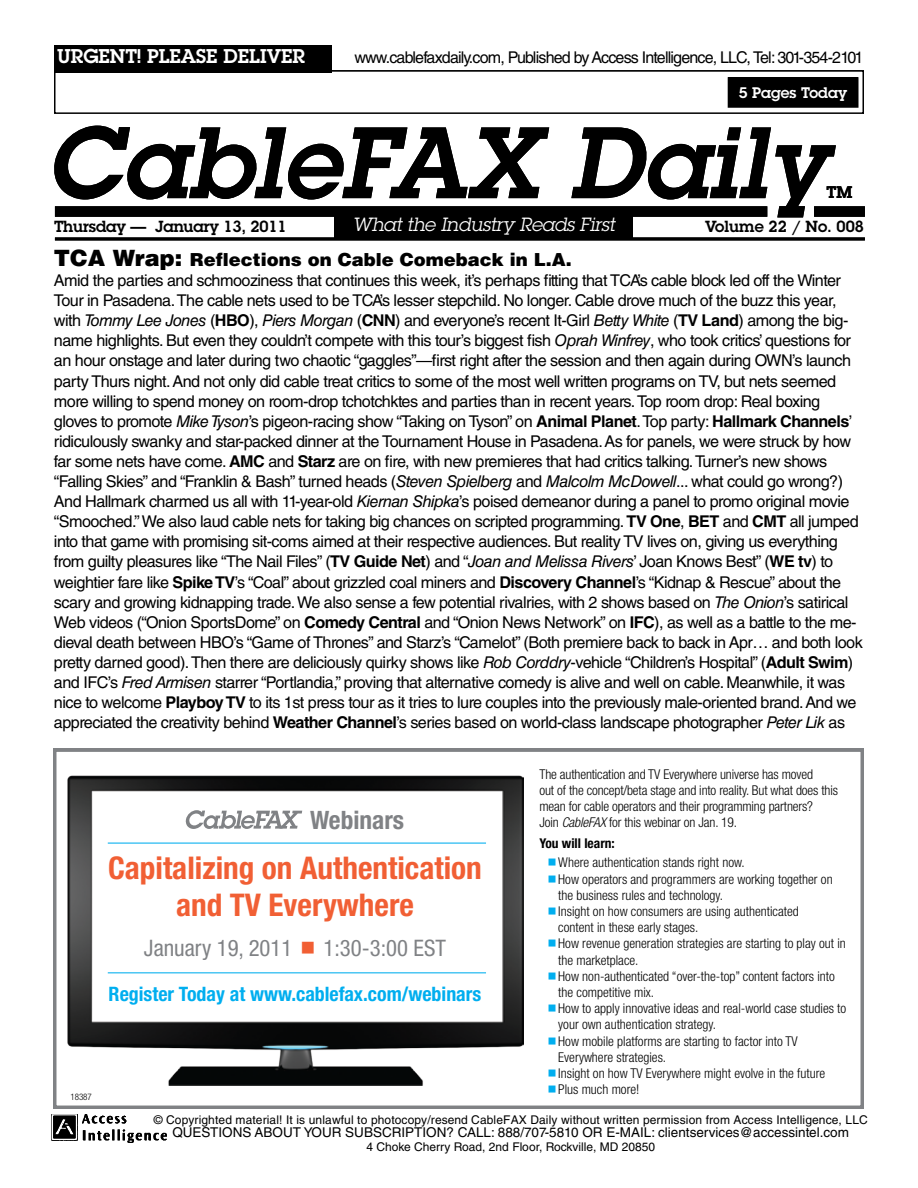
<style>
.page{position:relative;width:918px;height:1188px;background:#fff}
.page>*{position:absolute;margin:0;border:0;box-sizing:border-box;transform-origin:0 0}
.t1{font:italic 600 99px "Lubalin Graph Std";color:#000}
.t2{font:700 condensed 31.35px/37px "Helvetica Neue LT Std";color:#f15f34;text-align:center}
.t3{font:700 condensed 25.35px "Helvetica Neue LT Std";color:#808285}
.t4{font:condensed 22.8px "Helvetica Neue LT Std";color:#808285}
.t5{font:700 condensed 19.95px "Helvetica Neue LT Std";color:#00aeef}
.t6{font:600 19.5px "Lubalin Graph Std";color:#fff}
.t7{font:italic 18.75px "Lubalin Graph Std";letter-spacing:-.01em;color:#fff}
.t8{font:900 18px "Helvetica LT Std";color:#000}
.t9{font:600 16.5px "Lubalin Graph Std";color:#000}
.t10{font:16.2px/20.1px "Helvetica LT Std";letter-spacing:-.035em;color:#000}
.t11{font:600 15.75px "Lubalin Graph Std";letter-spacing:-.01em;color:#000}
.t12{font:600 15px "Lubalin Graph Std";color:#fff}
.t13{font:300 condensed 13.5px/16.2px "Helvetica Neue LT Std";color:#000}
.t14{font:13.5px "Helvetica LT Std";color:#000}
.t15{font:700 condensed 13.5px "Helvetica Neue LT Std";color:#000}
.t16{font:12px "Helvetica LT Std";letter-spacing:.01em;color:#000}
.t17{font:300 condensed 9px "Helvetica Neue LT Std";color:#000}
.s1{font-size:22.5px}
.s2{font-style:italic}
.s3{font-weight:700}
</style>
<div class="page">
<img style="left:52px;top:1114px;width:115px;height:29px">
<div style="left:55px;top:206px;width:712px;height:11px;background:#000"></div>
<div style="left:814px;top:206px;width:51px;height:11px;background:#000"></div>
<div style="left:334px;top:212px;width:299px;height:26px;background:#000"></div>
<hr style="left:55px;top:237px;width:810px;height:3px;background:#000">
<div style="left:54px;top:70px;width:810px;height:44px;border:2px solid #000"></div>
<div style="left:54px;top:45px;width:278px;height:27px;background:#000"></div>
<div style="left:728px;top:78px;width:130px;height:29px;background:#000"></div>
<div style="left:728px;top:77px;width:131px;height:31px;border:2px solid #000"></div>
<svg style="left:53px;top:749px;width:810px;height:360px"></svg>
<svg style="left:549px;top:859px;width:7px;height:7px"></svg>
<svg style="left:549px;top:875px;width:7px;height:7px"></svg>
<svg style="left:549px;top:908px;width:7px;height:7px"></svg>
<svg style="left:549px;top:940px;width:7px;height:7px"></svg>
<svg style="left:549px;top:972px;width:7px;height:7px"></svg>
<svg style="left:549px;top:1005px;width:7px;height:7px"></svg>
<svg style="left:549px;top:1037px;width:7px;height:7px"></svg>
<svg style="left:549px;top:1070px;width:7px;height:7px"></svg>
<svg style="left:549px;top:1086px;width:7px;height:7px"></svg>
<svg style="left:302px;top:942px;width:12px;height:12px"></svg>
<p class="t6" style="left:57px;top:43px;width:249px">URGENT! PLEASE DELIVER</p>
<p class="t10" style="left:354px;top:47px;width:511px">www.cablefaxdaily.com, Published by Access Intelligence, LLC, Tel: 301-354-2101</p>
<p class="t12" style="left:739px;top:83px;width:10px">4</p>
<p class="t12" style="left:739px;top:83px;width:110px">5 Pages Today</p>
<h1 class="t1" style="left:46px;top:97px;width:782px">CableFAX Daily</h1>
<p class="t9" style="left:827px;top:181px;width:27px">TM</p>
<p class="t7" style="left:352px;top:213px;width:264px">What the Industry Reads First</p>
<p class="t11" style="left:705px;top:216px;width:160px">Volume 22 / No. 008</p>
<p class="t11" style="left:54px;top:216px;width:234px">Thursday — January 13, 2011</p>
<p class="t8" style="left:54px;top:248px;width:519px"><span class="s1">TCA Wrap:</span> Reflections on Cable Comeback in L.A.</p>
<p class="t10" style="left:54px;top:270px;width:810px">Amid the parties and schmooziness that continues this week, it’s perhaps fitting that TCA’s cable block led off the Winter Tour in Pasadena. The cable nets used to be TCA’s lesser stepchild. No longer. Cable drove much of the buzz this year, with <span class="s2">Tommy Lee Jones</span> (<span class="s3">HBO</span>), <span class="s2">Piers Morgan</span> (<span class="s3">CNN</span>) and everyone’s recent It-Girl <span class="s2">Betty White</span> (<span class="s3">TV Land</span>) among the big&shy;name highlights. But even they couldn’t compete with this tour’s biggest fish <span class="s2">Oprah Winfrey</span>, who took critics’ questions for an hour onstage and later during two chaotic “gaggles”—first right after the session and then again during OWN’s launch party Thurs night. And not only did cable treat critics to some of the most well written programs on TV, but nets seemed more willing to spend money on room-drop tchotchktes and parties than in recent years. Top room drop: Real boxing gloves to promote <span class="s2">Mike Tyson</span>’s pigeon-racing show “Taking on Tyson” on <span class="s3">Animal Planet</span>. Top party: <span class="s3">Hallmark Channels</span>’ ridiculously swanky and star-packed dinner at the Tournament House in Pasadena. As for panels, we were struck by how far some nets have come. <span class="s3">AMC</span> and <span class="s3">Starz</span> are on fire, with new premieres that had critics talking. Turner’s new shows “Falling Skies” and “Franklin &amp; Bash” turned heads (<span class="s2">Steven Spielberg</span> and <span class="s2">Malcolm McDowell</span>... what could go wrong?)<br>And Hallmark charmed us all with 11-year-old <span class="s2">Kiernan Shipka</span>’s poised demeanor during a panel to promo original movie “Smooched.” We also laud cable nets for taking big chances on scripted programming. <span class="s3">TV One</span>, <span class="s3">BET</span> and <span class="s3">CMT</span> all jumped into that game with promising sit-coms aimed at their respective audiences. But reality TV lives on, giving us everything from guilty pleasures like “The Nail Files” (<span class="s3">TV Guide Net</span>) and “<span class="s2">Joan and Melissa Rivers</span>’ Joan Knows Best” (<span class="s3">WE tv</span>) to weightier fare like <span class="s3">Spike TV</span>’s “Coal” about grizzled coal miners and <span class="s3">Discovery Channel</span>’s “Kidnap &amp; Rescue” about the scary and growing kidnapping trade. We also sense a few potential rivalries, with 2 shows based on <span class="s2">The Onion</span>’s satirical Web videos (“Onion SportsDome” on <span class="s3">Comedy Central</span> and “Onion News Network” on <span class="s3">IFC</span>), as well as a battle to the me&shy;dieval death between HBO’s “Game of Thrones” and Starz’s “Camelot” (Both premiere back to back in Apr… and both look pretty darned good). Then there are deliciously quirky shows like <span class="s2">Rob Corddry</span>-vehicle “Children’s Hospital” (<span class="s3">Adult Swim</span>) and IFC’s <span class="s2">Fred Armisen</span> starrer “Portlandia,” proving that alternative comedy is alive and well on cable. Meanwhile, it was nice to welcome <span class="s3">Playboy TV</span> to its 1st press tour as it tries to lure couples into the previously male-oriented brand. And we appreciated the creativity behind <span class="s3">Weather Channel</span>’s series based on world-class landscape photographer <span class="s2">Peter Lik</span> as</p>
<p class="t13" style="left:539px;top:766px;width:300px">The authentication and TV Everywhere universe has moved<br>out of the concept/beta stage and into reality. But what does this mean for cable operators and their programming partners?<br>Join <span class="s2">CableFAX</span> for this webinar on Jan. 19.</p>
<p class="t15" style="left:539px;top:835px;width:77px">You will learn:</p>
<p class="t13" style="left:558px;top:854px;width:289px">Where authentication stands right now.<br>How operators and programmers are working together on the business rules and technology.<br>Insight on how consumers are using authenticated<br>content in these early stages.<br>How revenue generation strategies are starting to play out in the marketplace.<br>How non-authenticated “over-the-top” content factors into the competitive mix.<br>How to apply innovative ideas and real-world case studies to your own authentication strategy.<br>How mobile platforms are starting to factor into TV Everywhere strategies.<br>Insight on how TV Everywhere might evolve in the future Plus much more!</p>
<h3 class="t3" style="left:310px;top:804px;width:95px">Webinars</h3>
<h2 class="t2" style="left:108px;top:849px;width:375px">Capitalizing on Authentication and TV Everywhere</h2>
<h3 class="t4" style="left:144px;top:935px;width:150px">January 19, 2011</h3>
<h3 class="t4" style="left:324px;top:935px;width:124px">1:30-3:00 EST</h3>
<p class="t5" style="left:109px;top:982px;width:374px">Register Today at www.cablefax.com/webinars</p>
<p class="t17" style="left:70px;top:1091px;width:23px">18387</p>
<p class="t16" style="left:154px;top:1113px;width:716px">© Copyrighted material! It is unlawful to photocopy/resend CableFAX Daily without written permission from Access Intelligence, LLC</p>
<p class="t14" style="left:172px;top:1125px;width:678px">QUESTIONS ABOUT YOUR SUBSCRIPTION? CALL: 888/707-5810 OR E-MAIL: clientservices@accessintel.com</p>
<p class="t16" style="left:366px;top:1140px;width:290px">4 Choke Cherry Road, 2nd Floor, Rockville, MD 20850</p>
</div>
